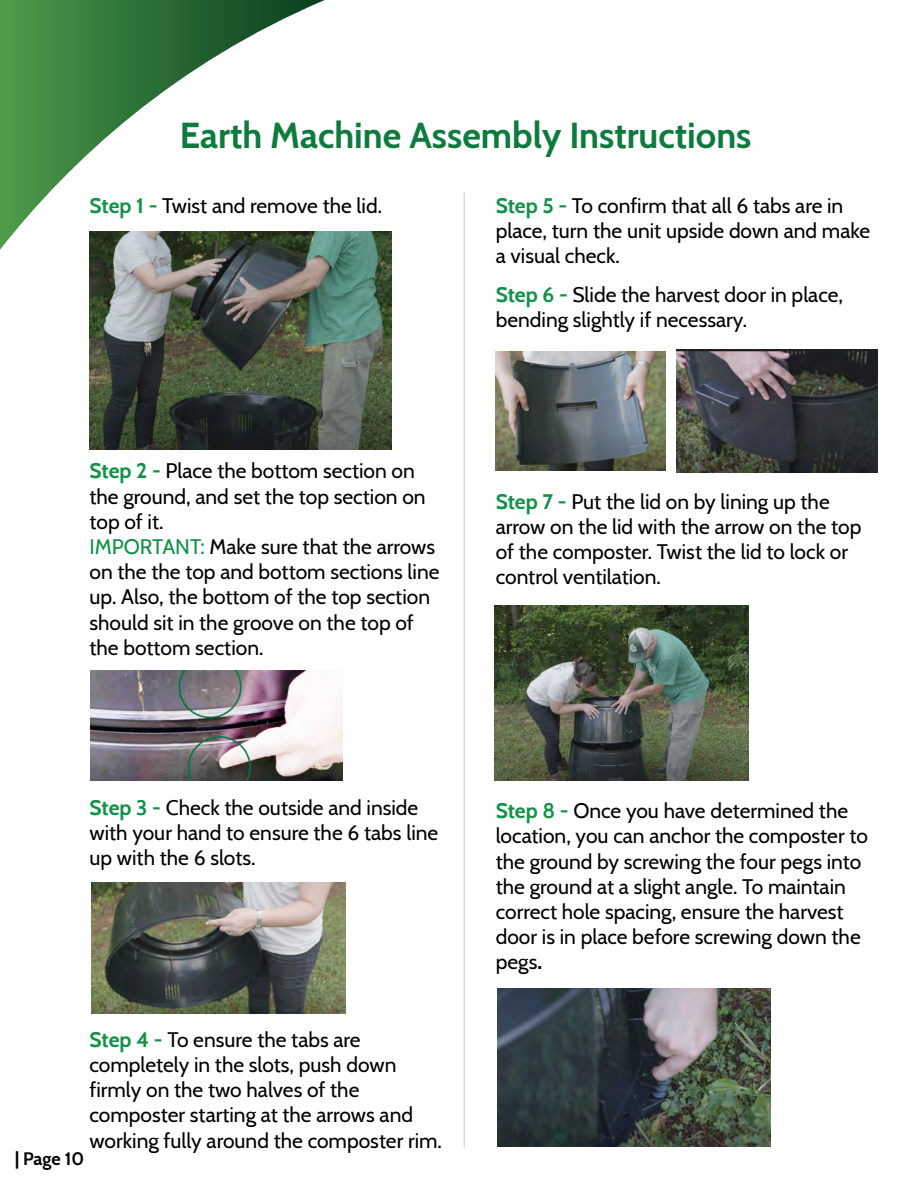
<style>
.page{position:relative;width:918px;height:1188px;background:#fff}
.page>*{position:absolute;margin:0;border:0;box-sizing:border-box;transform-origin:0 0}
.t1{font:700 36px "Cabin";color:#0e7b3e}
.t2{font:21px/25.2px "Cabin";color:#000}
.t3{font:700 18px "Cabin";color:#000}
.s1{font-weight:700;color:#119246}
.s2{color:#119246}
.s3{font-weight:700}
</style>
<div class="page">
<svg style="left:0;top:0;width:325px;height:250px"></svg>
<img style="left:90px;top:232px;width:302px;height:218px">
<img style="left:92px;top:883px;width:254px;height:131px">
<img style="left:90px;top:671px;width:253px;height:110px">
<img style="left:496px;top:351px;width:169px;height:119px">
<img style="left:676px;top:350px;width:202px;height:123px">
<img style="left:498px;top:989px;width:272px;height:158px">
<img style="left:495px;top:605px;width:254px;height:176px">
<hr style="left:464px;top:192px;width:1px;height:956px;background:#119246">
<p class="t1" style="left:180px;top:107px;width:573px">Earth Machine Assembly Instructions</p>
<p class="t2" style="left:90px;top:191px;width:294px"><span class="s1">Step 1 -</span> Twist and remove the lid.</p>
<p class="t2" style="left:90px;top:457px;width:351px"><span class="s1">Step 2 -</span> Place the bottom section on the ground, and set the top section on top of it.<br><span class="s2">IMPORTANT:</span> Make sure that the arrows on the the top and bottom sections line up. Also, the bottom of the top section should sit in the groove on the top of the bottom section.</p>
<p class="t2" style="left:496px;top:191px;width:376px"><span class="s1">Step 5 -</span> To confirm that all 6 tabs are in place, turn the unit upside down and make a visual check.</p>
<p class="t2" style="left:496px;top:280px;width:349px"><span class="s1">Step 6 -</span> Slide the harvest door in place, bending slightly if necessary.</p>
<p class="t2" style="left:496px;top:487px;width:367px"><span class="s1">Step 7 -</span> Put the lid on by lining up the arrow on the lid with the arrow on the top of the composter. Twist the lid to lock or control ventilation.</p>
<p class="t2" style="left:90px;top:793px;width:350px"><span class="s1">Step 3 -</span> Check the outside and inside with your hand to ensure the 6 tabs line up with the 6 slots.</p>
<p class="t2" style="left:90px;top:1025px;width:354px"><span class="s1">Step 4 -</span> To ensure the tabs are completely in the slots, push down firmly on the two halves of the composter starting at the arrows and working fully around the composter rim.</p>
<p class="t3" style="left:15px;top:1145px;width:71px">| Page 10</p>
<p class="t2" style="left:496px;top:797px;width:374px"><span class="s1">Step 8 -</span> Once you have determined the location, you can anchor the composter to the ground by screwing the four pegs into the ground at a slight angle. To maintain correct hole spacing, ensure the harvest door is in place before screwing down the pegs<span class="s3">.</span></p>
</div>
